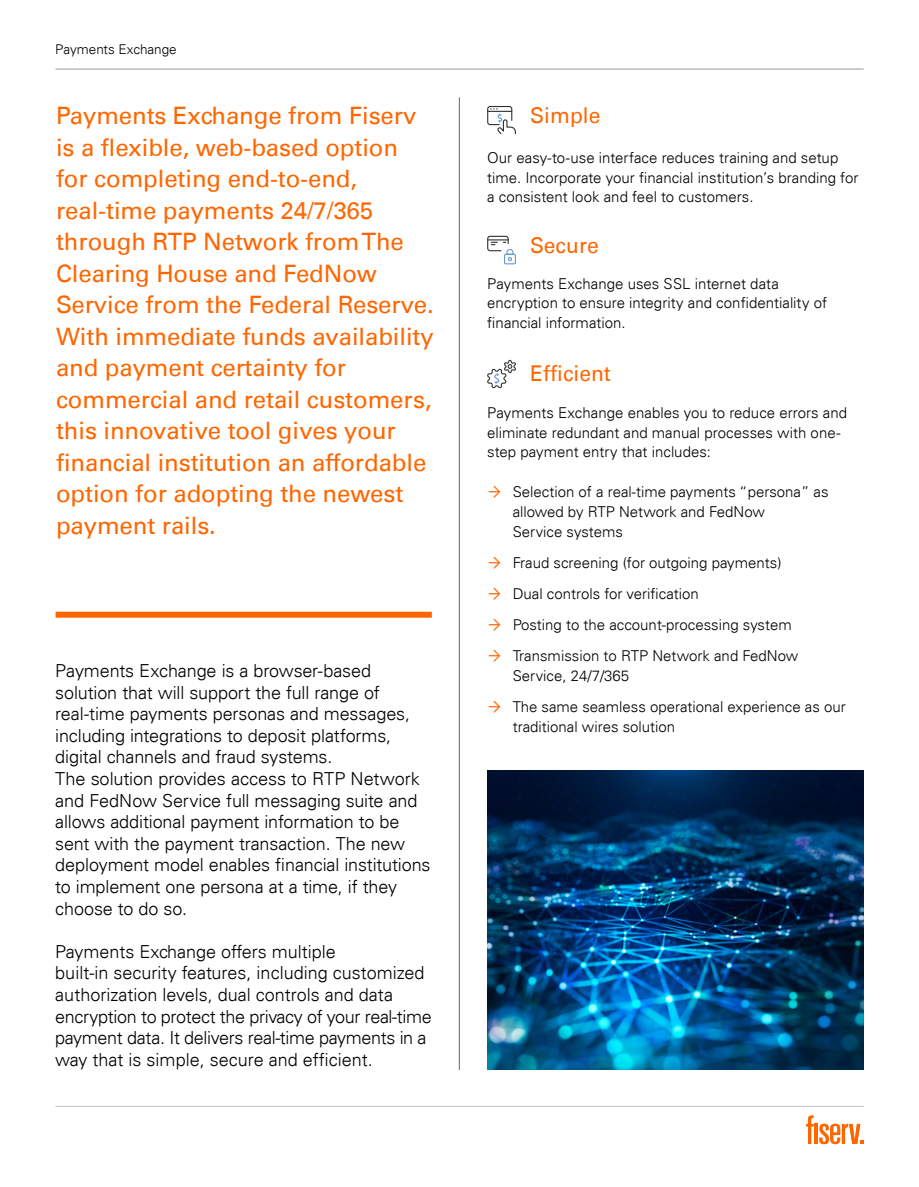
<style>
.page{position:relative;width:919px;height:1187px;background:#fff}
.page>*{position:absolute;margin:0;border:0;box-sizing:border-box;transform-origin:0 0}
.t1{font:24px/31.5px "Univers For Fiserv 55";letter-spacing:-.005em;color:#f60}
.t2{font:21.75px "Univers For Fiserv 55";color:#f60}
.t3{font:300 18px/21.6px "Univers For Fiserv 45";letter-spacing:-.01em;color:#000}
.t4{font:300 15px/19.5px "Univers For Fiserv 45";color:#000}
.t5{font:300 13.5px "Univers For Fiserv 45";color:#000}
</style>
<div class="page">
<svg style="left:819px;top:1123px;width:44px;height:21px"></svg>
<hr style="left:814px;top:1123px;width:3px;height:20px;background:#f60">
<svg style="left:806px;top:1115px;width:7px;height:28px"></svg>
<hr style="left:55px;top:1105px;width:808px;height:1px;background:#c2c2c2">
<hr style="left:55px;top:69px;width:808px;height:1px;background:#999">
<img style="left:487px;top:770px;width:376px;height:299px">
<hr style="left:459px;top:97px;width:1px;height:972px;background:#666">
<div style="left:55px;top:611px;width:377px;height:6px;background:#f60"></div>
<svg style="left:487px;top:106px;width:29px;height:29px"></svg>
<div style="left:504px;top:254px;width:12px;height:10px;border:1px solid #69c"></div>
<svg style="left:487px;top:235px;width:27px;height:26px"></svg>
<svg style="left:487px;top:359px;width:29px;height:30px"></svg>
<p class="t5" style="left:55px;top:41px;width:123px">Payments Exchange</p>
<p class="t1" style="left:56px;top:100px;width:379px">Payments Exchange from Fiserv is a flexible, web-based option for completing end-to-end, real-time payments 24/7/365 through RTP Network from The<br>Clearing House and FedNow<br>Service from the Federal Reserve.<br>With immediate funds availability and payment certainty for commercial and retail customers, this innovative tool gives your financial institution an affordable option for adopting the newest payment rails.</p>
<p class="t3" style="left:55px;top:659px;width:377px">Payments Exchange is a browser-based solution that will support the full range of real-time payments personas and messages, including integrations to deposit platforms, digital channels and fraud systems.<br>The solution provides access to RTP Network and FedNow Service full messaging suite and allows additional payment information to be sent with the payment transaction. The new deployment model enables financial institutions to implement one persona at a time, if they choose to do so.</p>
<p class="t3" style="left:55px;top:940px;width:378px">Payments Exchange offers multiple<br>built-in security features, including customized authorization levels, dual controls and data encryption to protect the privacy of your real-time payment data. It delivers real-time payments in a way that is simple, secure and efficient.</p>
<p class="t2" style="left:530px;top:102px;width:72px">Simple</p>
<p class="t4" style="left:487px;top:148px;width:373px">Our easy-to-use interface reduces training and setup time. Incorporate your financial institution’s branding for a consistent look and feel to customers.</p>
<p class="t2" style="left:530px;top:232px;width:70px">Secure</p>
<p class="t4" style="left:487px;top:274px;width:341px">Payments Exchange uses SSL internet data encryption to ensure integrity and confidentiality of financial information.</p>
<p class="t2" style="left:530px;top:360px;width:82px">Efficient</p>
<p class="t4" style="left:487px;top:403px;width:361px">Payments Exchange enables you to reduce errors and eliminate redundant and manual processes with one&shy;step payment entry that includes:</p>
<p class="t4" style="left:512px;top:481px;width:317px;line-height:20.2px">Selection of a real-time payments “persona” as allowed by RTP Network and FedNow<br>Service systems</p>
<p class="t4" style="left:512px;top:547px;width:287px;line-height:30.8px">Fraud screening (for outgoing payments)<br>Dual controls for verification<br>Posting to the account-processing system Transmission to RTP Network and FedNow</p>
<p class="t4" style="left:512px;top:660px;width:334px;line-height:30.8px">Service, 24/7/365<br>The same seamless operational experience as our</p>
<p class="t4" style="left:512px;top:716px;width:164px">traditional wires solution</p>
</div>
